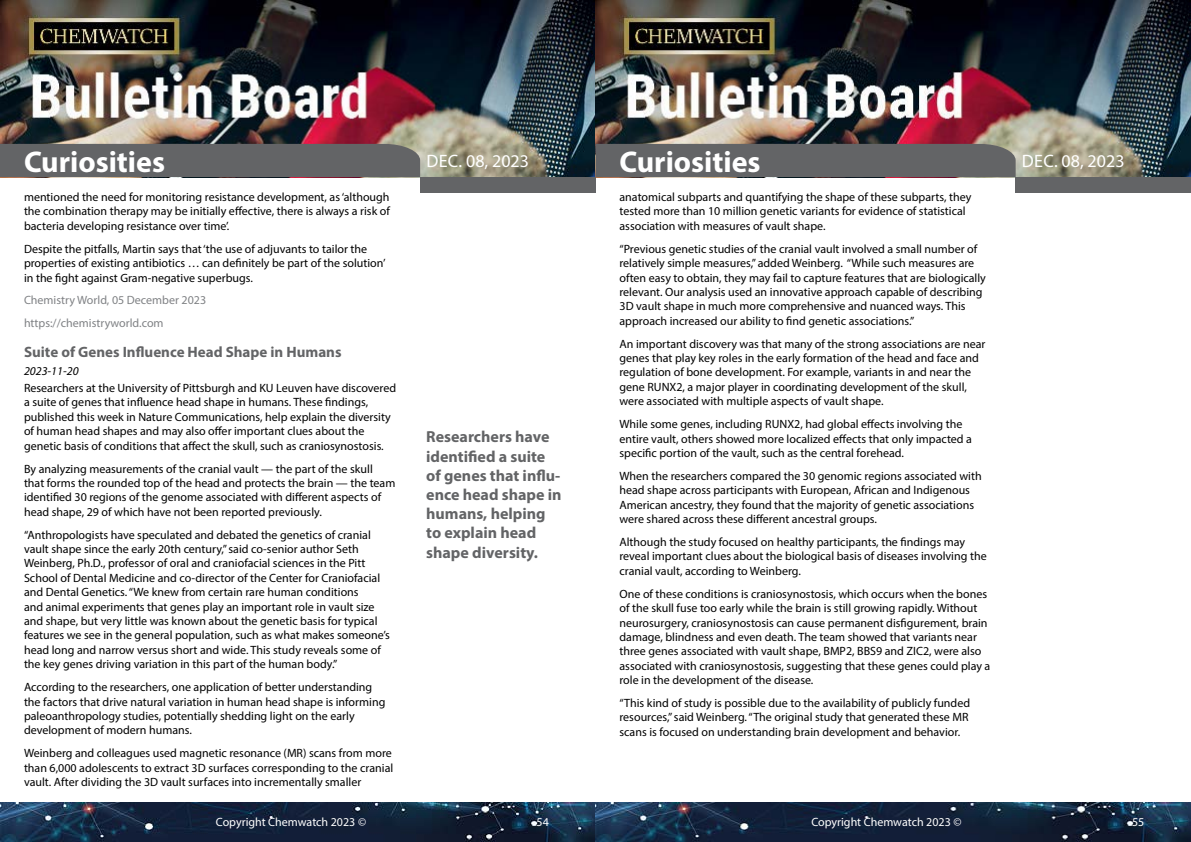
<style>
.page{position:relative;width:1191px;height:842px;background:#fff}
.page>*{position:absolute;margin:0;border:0;box-sizing:border-box;transform-origin:0 0}
.t1{font:700 30px "Myriad Pro";color:#fff}
.t2{font:18px "Myriad Pro";color:#fff}
.t3{font:700 16px/19.2px "Myriad Pro";color:#636466}
.t4{font:700 15px "Myriad Pro";color:#636466}
.t5{font:12px/14.4px "Myriad Pro";color:#000}
.t6{font:12px/22.9px "Myriad Pro";color:#808285}
.t7{font:12px "Myriad Pro";color:#fff}
.t8{font:italic 12px "Myriad Pro";color:#000}
</style>
<div class="page">
<img style="left:0;top:0;width:1191px;height:177px">
<div style="left:420px;top:177px;width:175px;height:15px;background:#636466"></div>
<div style="left:1015px;top:177px;width:176px;height:15px;background:#636466"></div>
<div style="left:0;top:144px;width:420px;height:33px;background:#636466"></div>
<div style="left:595px;top:144px;width:420px;height:33px;background:#636466"></div>
<img style="left:0;top:802px;width:1191px;height:40px">
<h1 class="t1" style="left:24px;top:142px;width:142px">Curiosities</h1>
<h1 class="t1" style="left:619px;top:142px;width:142px">Curiosities</h1>
<p class="t5" style="left:619px;top:190px;width:353px">anatomical subparts and quantifying the shape of these subparts, they tested more than 10 million genetic variants for evidence of statistical association with measures of vault shape.</p>
<p class="t5" style="left:619px;top:241px;width:368px">“Previous genetic studies of the cranial vault involved a small number of relatively simple measures,” added Weinberg. “While such measures are often easy to obtain, they may fail to capture features that are biologically relevant. Our analysis used an innovative approach capable of describing 3D vault shape in much more comprehensive and nuanced ways. This approach increased our ability to find genetic associations.”</p>
<p class="t5" style="left:619px;top:336px;width:367px">An important discovery was that many of the strong associations are near genes that play key roles in the early formation of the head and face and regulation of bone development. For example, variants in and near the gene RUNX2, a major player in coordinating development of the skull, were associated with multiple aspects of vault shape.</p>
<p class="t5" style="left:619px;top:417px;width:354px">While some genes, including RUNX2, had global effects involving the entire vault, others showed more localized effects that only impacted a specific portion of the vault, such as the central forehead.</p>
<p class="t5" style="left:619px;top:468px;width:364px">When the researchers compared the 30 genomic regions associated with head shape across participants with European, African and Indigenous American ancestry, they found that the majority of genetic associations were shared across these different ancestral groups.</p>
<p class="t5" style="left:619px;top:535px;width:369px">Although the study focused on healthy participants, the findings may reveal important clues about the biological basis of diseases involving the cranial vault, according to Weinberg.</p>
<p class="t5" style="left:619px;top:586px;width:372px">One of these conditions is craniosynostosis, which occurs when the bones of the skull fuse too early while the brain is still growing rapidly. Without neurosurgery, craniosynostosis can cause permanent disfigurement, brain damage, blindness and even death. The team showed that variants near three genes associated with vault shape, BMP2, BBS9 and ZIC2, were also associated with craniosynostosis, suggesting that these genes could play a role in the development of the disease.</p>
<p class="t5" style="left:619px;top:696px;width:352px">“This kind of study is possible due to the availability of publicly funded resources,” said Weinberg. “The original study that generated these MR scans is focused on understanding brain development and behavior.</p>
<h2 class="t2" style="left:426px;top:149px;width:104px">Dec. 08, 2023</h2>
<h2 class="t2" style="left:1022px;top:149px;width:104px">Dec. 08, 2023</h2>
<p class="t5" style="left:24px;top:190px;width:367px;text-align:justify">mentioned the need for monitoring resistance development, as ‘although the combination therapy may be initially effective, there is always a risk of bacteria developing resistance over time’.</p>
<p class="t5" style="left:24px;top:241px;width:363px">Despite the pitfalls, Martin says that ‘the use of adjuvants to tailor the properties of existing antibiotics … can definitely be part of the solution’ in the fight against Gram-negative superbugs.</p>
<p class="t6" style="left:24px;top:289px;width:184px">Chemistry World, 05 December 2023 https://chemistryworld.com</p>
<p class="t4" style="left:24px;top:342px;width:319px">Suite of Genes Influence Head Shape in Humans</p>
<p class="t8" style="left:24px;top:363px;width:56px">2023-11-20</p>
<p class="t5" style="left:24px;top:381px;width:373px">Researchers at the University of Pittsburgh and KU Leuven have discovered a suite of genes that influence head shape in humans. These findings, published this week in Nature Communications, help explain the diversity of human head shapes and may also offer important clues about the genetic basis of conditions that affect the skull, such as craniosynostosis.</p>
<p class="t5" style="left:24px;top:461px;width:373px">By analyzing measurements of the cranial vault — the part of the skull that forms the rounded top of the head and protects the brain — the team identified 30 regions of the genome associated with different aspects of head shape, 29 of which have not been reported previously.</p>
<p class="t5" style="left:24px;top:527px;width:367px">“Anthropologists have speculated and debated the genetics of cranial vault shape since the early 20th century,” said co-senior author Seth Weinberg, Ph.D., professor of oral and craniofacial sciences in the Pitt School of Dental Medicine and co-director of the Center for Craniofacial and Dental Genetics. “We knew from certain rare human conditions<br>and animal experiments that genes play an important role in vault size and shape, but very little was known about the genetic basis for typical features we see in the general population, such as what makes someone’s head long and narrow versus short and wide. This study reveals some of the key genes driving variation in this part of the human body.”</p>
<p class="t5" style="left:24px;top:680px;width:363px">According to the researchers, one application of better understanding the factors that drive natural variation in human head shape is informing paleoanthropology studies, potentially shedding light on the early development of modern humans.</p>
<p class="t5" style="left:24px;top:746px;width:371px">Weinberg and colleagues used magnetic resonance (MR) scans from more than 6,000 adolescents to extract 3D surfaces corresponding to the cranial vault. After dividing the 3D vault surfaces into incrementally smaller</p>
<h3 class="t3" style="left:426px;top:427px;width:137px">Researchers have identified a suite of genes that influ&shy;ence head shape in humans, helping to explain head shape diversity.</h3>
<p class="t7" style="left:216px;top:815px;width:152px">Copyright Chemwatch 2023 ©</p>
<p class="t7" style="left:536px;top:815px;width:14px">54</p>
<p class="t7" style="left:811px;top:815px;width:152px">Copyright Chemwatch 2023 ©</p>
<p class="t7" style="left:1132px;top:815px;width:14px">55</p>
</div>
